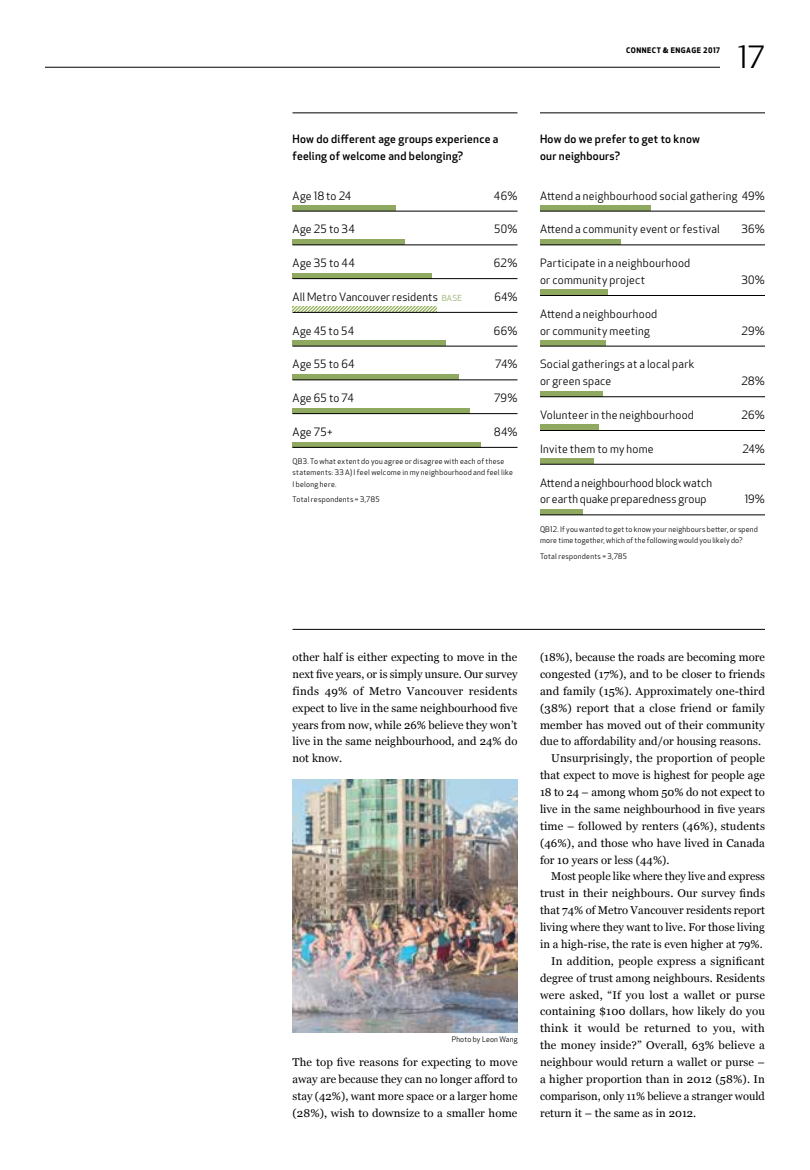
<style>
.page{position:relative;width:810px;height:1170px;background:#fff}
.page>*{position:absolute;margin:0;border:0;box-sizing:border-box;transform-origin:0 0}
.t1{font:30px "Apex New";color:#000}
.t2{font:11.25px/16.9px "Georgia";letter-spacing:.01em;color:#000;text-align:justify}
.t3{font:11.25px/16.9px "Apex New";letter-spacing:.025em;color:#000}
.t4{font:500 11.25px/16.9px "Apex New";letter-spacing:.025em;color:#000}
.t5{font:7.5px/11.2px "Apex New";letter-spacing:.035em;color:#000}
.t6{font:700 7.5px "Apex New";letter-spacing:.07em;color:#000}
.s1{font-size:8.12px;color:#90a961}
</style>
<div class="page">
<hr style="left:45px;top:67px;width:675px;height:1px;background:#000">
<hr style="left:292px;top:629px;width:473px;height:1px;background:#000">
<img style="left:292px;top:780px;width:226px;height:252px">
<div style="left:540px;top:340px;width:65px;height:6px;background:#90a961"></div>
<div style="left:540px;top:290px;width:68px;height:5px;background:#90a961"></div>
<div style="left:540px;top:391px;width:63px;height:6px;background:#90a961"></div>
<div style="left:540px;top:205px;width:110px;height:6px;background:#90a961"></div>
<div style="left:540px;top:509px;width:43px;height:6px;background:#90a961"></div>
<div style="left:540px;top:458px;width:54px;height:6px;background:#90a961"></div>
<div style="left:540px;top:425px;width:58px;height:5px;background:#90a961"></div>
<div style="left:540px;top:239px;width:81px;height:6px;background:#90a961"></div>
<hr style="left:540px;top:113px;width:225px;height:1px;background:#000">
<hr style="left:540px;top:211px;width:225px;height:1px;background:#000">
<hr style="left:540px;top:245px;width:225px;height:1px;background:#000">
<hr style="left:540px;top:295px;width:225px;height:1px;background:#000">
<hr style="left:540px;top:346px;width:225px;height:1px;background:#000">
<hr style="left:540px;top:397px;width:225px;height:1px;background:#000">
<hr style="left:540px;top:430px;width:225px;height:1px;background:#000">
<hr style="left:540px;top:464px;width:225px;height:1px;background:#000">
<hr style="left:540px;top:515px;width:225px;height:1px;background:#000">
<div style="left:292px;top:273px;width:140px;height:6px;background:#90a961"></div>
<svg style="left:292px;top:307px;width:145px;height:5px"></svg>
<div style="left:292px;top:442px;width:190px;height:5px;background:#90a961"></div>
<div style="left:292px;top:408px;width:178px;height:6px;background:#90a961"></div>
<div style="left:292px;top:374px;width:167px;height:6px;background:#90a961"></div>
<div style="left:292px;top:340px;width:154px;height:6px;background:#90a961"></div>
<div style="left:292px;top:239px;width:113px;height:6px;background:#90a961"></div>
<div style="left:292px;top:205px;width:104px;height:6px;background:#90a961"></div>
<hr style="left:292px;top:113px;width:226px;height:1px;background:#000">
<hr style="left:292px;top:211px;width:226px;height:1px;background:#000">
<hr style="left:292px;top:245px;width:226px;height:1px;background:#000">
<hr style="left:292px;top:278px;width:226px;height:1px;background:#000">
<hr style="left:292px;top:312px;width:226px;height:1px;background:#000">
<hr style="left:292px;top:346px;width:226px;height:1px;background:#000">
<hr style="left:292px;top:380px;width:226px;height:1px;background:#000">
<hr style="left:292px;top:413px;width:226px;height:1px;background:#000">
<hr style="left:292px;top:447px;width:226px;height:1px;background:#000">
<p class="t6" style="left:626px;top:44px;width:11px">CONNECT</p>
<p class="t6" style="left:663px;top:44px;width:59px">&amp; ENGAGE 2017</p>
<h1 class="t1" style="left:738px;top:38px;width:28px">17</h1>
<p class="t4" style="left:292px;top:131px;width:208px">How do different age groups experience a feeling of welcome and belonging?</p>
<p class="t3" style="left:292px;top:187px;width:60px">Age 18 to 24</p>
<p class="t3" style="left:494px;top:187px;width:25px">46%</p>
<p class="t3" style="left:292px;top:221px;width:64px">Age 25 to 34</p>
<p class="t3" style="left:494px;top:221px;width:25px">50%</p>
<p class="t3" style="left:292px;top:255px;width:64px">Age 35 to 44</p>
<p class="t3" style="left:494px;top:255px;width:25px">62%</p>
<p class="t3" style="left:292px;top:288px;width:171px">All Metro Vancouver residents <span class="s1">BASE</span></p>
<p class="t3" style="left:494px;top:288px;width:25px">64%</p>
<p class="t3" style="left:293px;top:322px;width:63px">Age 45 to 54</p>
<p class="t3" style="left:494px;top:322px;width:25px">66%</p>
<p class="t3" style="left:293px;top:356px;width:64px">Age 55 to 64</p>
<p class="t3" style="left:495px;top:356px;width:24px">74%</p>
<p class="t3" style="left:293px;top:390px;width:63px">Age 65 to 74</p>
<p class="t3" style="left:494px;top:390px;width:25px">79%</p>
<p class="t3" style="left:293px;top:423px;width:42px">Age 75+</p>
<p class="t3" style="left:494px;top:423px;width:25px">84%</p>
<p class="t5" style="left:292px;top:456px;width:222px">QB3. To what extent do you agree or disagree with each of these statements: 33 A) I feel welcome in my neighbourhood and feel like<br>I belong here.</p>
<p class="t5" style="left:292px;top:494px;width:89px">Total respondents = 3,785</p>
<p class="t4" style="left:540px;top:131px;width:161px">How do we prefer to get to know our neighbours?</p>
<p class="t3" style="left:540px;top:187px;width:227px">Attend a neighbourhood social gathering 49%</p>
<p class="t3" style="left:540px;top:221px;width:181px">Attend a community event or festival</p>
<p class="t3" style="left:741px;top:221px;width:25px">36%</p>
<p class="t3" style="left:540px;top:255px;width:152px">Participate in a neighbourhood or community project</p>
<p class="t3" style="left:741px;top:272px;width:25px">30%</p>
<p class="t3" style="left:540px;top:305px;width:119px">Attend a neighbourhood or community meeting</p>
<p class="t3" style="left:540px;top:356px;width:156px">Social gatherings at a local park or green space</p>
<p class="t3" style="left:741px;top:322px;width:25px">29%</p>
<p class="t3" style="left:741px;top:373px;width:25px">28%</p>
<p class="t3" style="left:540px;top:407px;width:156px">Volunteer in the neighbourhood</p>
<p class="t3" style="left:742px;top:407px;width:25px">26%</p>
<p class="t3" style="left:540px;top:440px;width:115px">Invite them to my home</p>
<p class="t3" style="left:742px;top:440px;width:24px">24%</p>
<p class="t3" style="left:540px;top:474px;width:174px">Attend a neighbourhood block watch or earth quake preparedness group</p>
<p class="t3" style="left:745px;top:491px;width:22px">19%</p>
<p class="t5" style="left:540px;top:523px;width:219px">QB12. If you wanted to get to know your neighbours better, or spend more time together, which of the following would you likely do?</p>
<p class="t5" style="left:540px;top:550px;width:89px">Total respondents = 3,785</p>
<p class="t2" style="left:292px;top:648px;width:227px">other half is either expecting to move in the next five years, or is simply unsure. Our survey finds 49% of Metro Vancouver residents expect to live in the same neighbourhood five years from now, while 26% believe they won’t live in the same neighbourhood, and 24% do not know.</p>
<p class="t5" style="left:452px;top:1033px;width:67px">Photo by Leon Wang</p>
<p class="t2" style="left:292px;top:1053px;width:227px">The top five reasons for expecting to move away are because they can no longer afford to stay (42%), want more space or a larger home (28%), wish to downsize to a smaller home</p>
<p class="t2" style="left:540px;top:648px;width:226px">(18%), because the roads are becoming more</p>
<p class="t2" style="left:540px;top:665px;width:226px">congested (17%), and to be closer to friends</p>
<p class="t2" style="left:540px;top:682px;width:227px">and family (15%). Approximately one-third</p>
<p class="t2" style="left:540px;top:699px;width:226px">(38%) report that a close friend or family</p>
<p class="t2" style="left:540px;top:716px;width:226px">member has moved out of their community</p>
<p class="t2" style="left:540px;top:733px;width:223px">due to affordability and/or housing reasons.</p>
<p class="t2" style="left:551px;top:749px;width:215px">Unsurprisingly, the proportion of people</p>
<p class="t2" style="left:540px;top:766px;width:226px">that expect to move is highest for people age</p>
<p class="t2" style="left:540px;top:783px;width:226px">18 to 24 – among whom 50% do not expect to</p>
<p class="t2" style="left:540px;top:800px;width:227px">live in the same neighbourhood in five years</p>
<p class="t2" style="left:540px;top:817px;width:227px">time – followed by renters (46%), students</p>
<p class="t2" style="left:540px;top:834px;width:226px">(46%), and those who have lived in Canada</p>
<p class="t2" style="left:540px;top:851px;width:131px">for 10 years or less (44%).</p>
<p class="t2" style="left:551px;top:868px;width:215px">Most people like where they live and express</p>
<p class="t2" style="left:540px;top:884px;width:226px">trust in their neighbours. Our survey finds</p>
<p class="t2" style="left:540px;top:901px;width:226px">that 74% of Metro Vancouver residents report</p>
<p class="t2" style="left:540px;top:918px;width:226px">living where they want to live. For those living</p>
<p class="t2" style="left:540px;top:935px;width:224px">in a high-rise, the rate is even higher at 79%.</p>
<p class="t2" style="left:551px;top:952px;width:215px">In addition, people express a significant</p>
<p class="t2" style="left:540px;top:969px;width:226px">degree of trust among neighbours. Residents</p>
<p class="t2" style="left:540px;top:986px;width:227px">were asked, “If you lost a wallet or purse</p>
<p class="t2" style="left:540px;top:1003px;width:226px">containing $100 dollars, how likely do you</p>
<p class="t2" style="left:540px;top:1019px;width:226px">think it would be returned to you, with</p>
<p class="t2" style="left:540px;top:1036px;width:226px">the money inside?” Overall, 63% believe a</p>
<p class="t2" style="left:540px;top:1053px;width:226px">neighbour would return a wallet or purse –</p>
<p class="t2" style="left:540px;top:1070px;width:227px">a higher proportion than in 2012 (58%). In</p>
<p class="t2" style="left:540px;top:1087px;width:226px">comparison, only 11% believe a stranger would</p>
<p class="t2" style="left:540px;top:1104px;width:158px">return it – the same as in 2012.</p>
</div>
